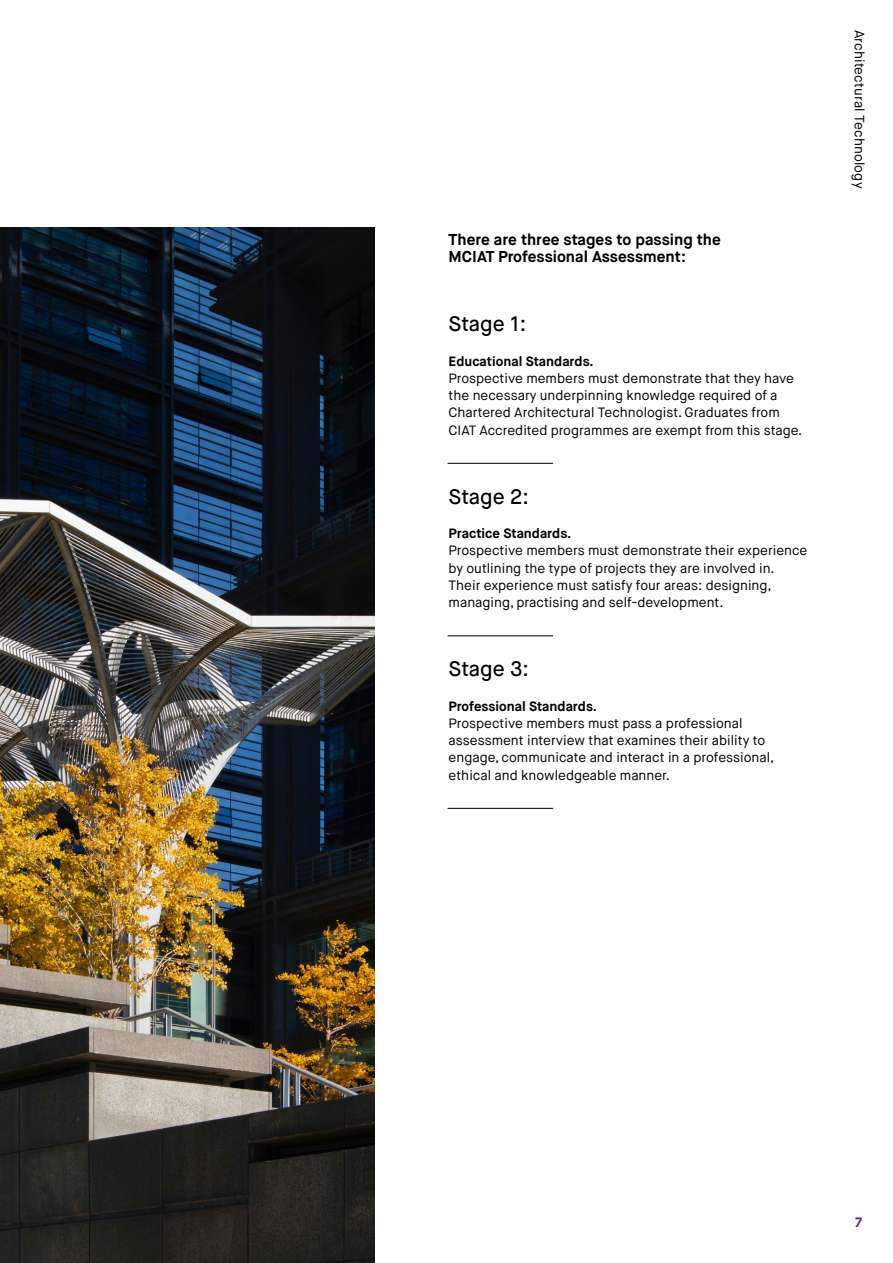
<style>
.page{position:relative;width:893px;height:1263px;background:#fff}
.page>*{position:absolute;margin:0;border:0;box-sizing:border-box;transform-origin:0 0}
.Body_Copy{font:500 21px "Maison Neue";color:#000}
.Subhead{font:700 15.75px/17.2px "Maison Neue";color:#000}
.Body_Copy-2{font:13.5px/17.2px "Maison Neue";color:#000}
.Body_Copy-3{font:700 13.5px "Maison Neue";color:#000}
.t1{font:700 13.5px "Maison Neue";color:#642369}
</style>
<div class="page">
<img style="left:0;top:228px;width:375px;height:1035px">
<hr style="left:448px;top:808px;width:105px;height:1px;background:#000">
<hr style="left:448px;top:463px;width:105px;height:1px;background:#000">
<hr style="left:448px;top:635px;width:105px;height:1px;background:#000">
<p class="Subhead" style="left:449px;top:231px;width:274px">There are three stages to passing the<br>MCIAT Professional Assessment:</p>
<p class="Body_Copy" style="left:449px;top:311px;width:79px">Stage 1:</p>
<p class="Body_Copy-3" style="left:449px;top:352px;width:147px">Educational Standards.</p>
<p class="Body_Copy-2" style="left:449px;top:370px;width:355px">Prospective members must demonstrate that they have the necessary underpinning knowledge required of a Chartered Architectural Technologist. Graduates from CIAT Accredited programmes are exempt from this stage.</p>
<p class="Body_Copy" style="left:449px;top:483px;width:82px">Stage 2:</p>
<p class="Body_Copy-3" style="left:449px;top:525px;width:124px">Practice Standards.</p>
<p class="Body_Copy-2" style="left:449px;top:542px;width:360px">Prospective members must demonstrate their experience by outlining the type of projects they are involved in.<br>Their experience must satisfy four areas: designing, managing, practising and self-development.</p>
<p class="Body_Copy" style="left:449px;top:656px;width:82px">Stage 3:</p>
<p class="Body_Copy-3" style="left:449px;top:697px;width:150px">Professional Standards.</p>
<p class="Body_Copy-2" style="left:449px;top:715px;width:327px">Prospective members must pass a professional assessment interview that examines their ability to engage, communicate and interact in a professional, ethical and knowledgeable manner.</p>
<p class="Body_Copy-2" style="left:868px;top:30px;width:160px;rotate:90deg">Architectural Technology</p>
<p class="t1" style="left:856px;top:1213px;width:8px">7</p>
</div>
